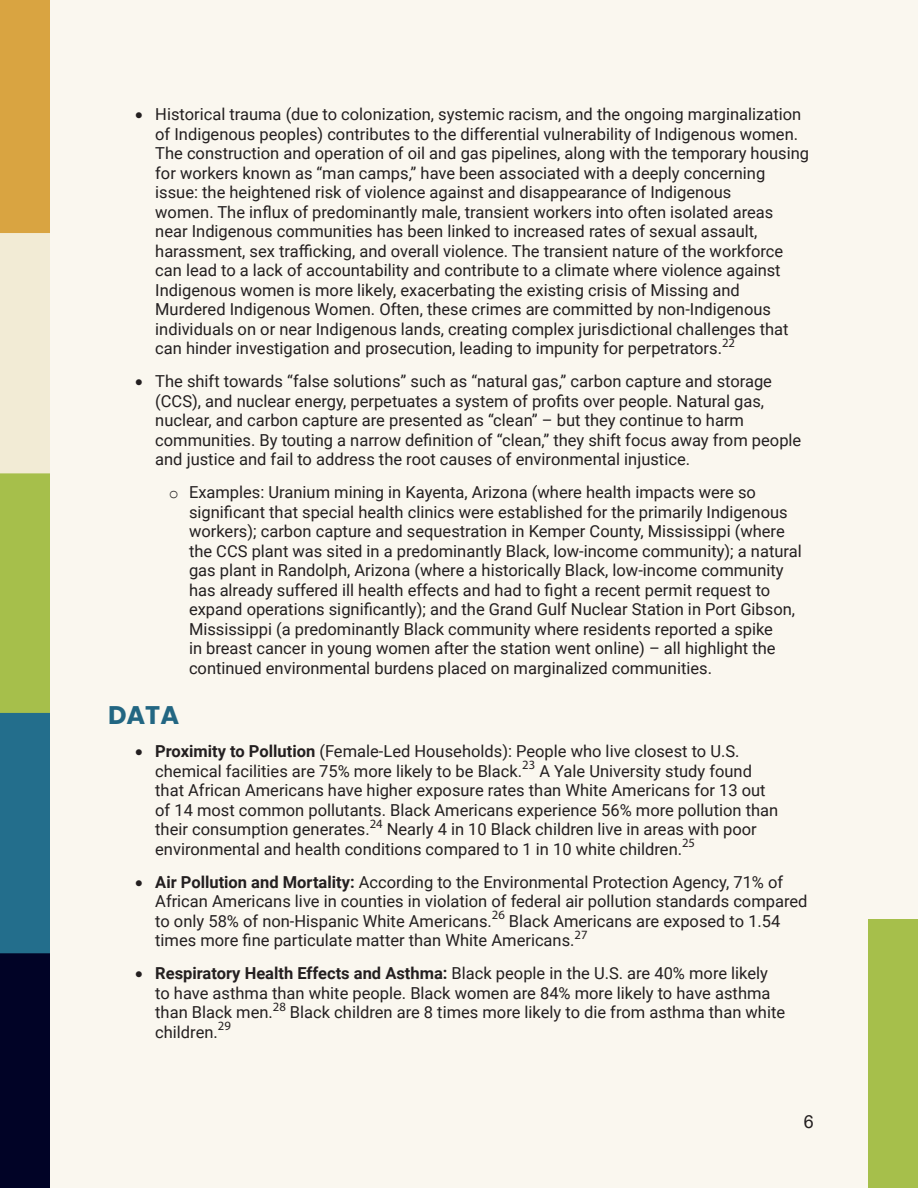
<style>
.page{position:relative;width:918px;height:1188px;background:#faf7ef}
.page>*{position:absolute;margin:0;border:0;box-sizing:border-box;transform-origin:0 0}
.Heading_2{font:700 25.5px "Poppins";color:#226682}
.t1{font:18px "Arial";color:#231f20}
.t2{font:16.5px/19.5px "Roboto";color:#231f20}
.s1{font-family:"Courier New"}
.s2{font-weight:700}
</style>
<div class="page">
<img style="left:0;top:0;width:50px;height:1188px">
<div style="left:868px;top:919px;width:50px;height:269px;background:#a6bf4b"></div>
<p class="t2" style="left:155px;top:104px;width:655px;text-indent:-20px">• Historical trauma (due to colonization, systemic racism, and the ongoing marginalization of Indigenous peoples) contributes to the differential vulnerability of Indigenous women.<br>The construction and operation of oil and gas pipelines, along with the temporary housing for workers known as “man camps,” have been associated with a deeply concerning issue: the heightened risk of violence against and disappearance of Indigenous<br>women. The influx of predominantly male, transient workers into often isolated areas near Indigenous communities has been linked to increased rates of sexual assault, harassment, sex trafficking, and overall violence. The transient nature of the workforce can lead to a lack of accountability and contribute to a climate where violence against Indigenous women is more likely, exacerbating the existing crisis of Missing and Murdered Indigenous Women. Often, these crimes are committed by non-Indigenous individuals on or near Indigenous lands, creating complex jurisdictional challenges that can hinder investigation and prosecution, leading to impunity for perpetrators.<sup>22</sup></p>
<p class="t2" style="left:155px;top:371px;width:648px;text-indent:-20px">• The shift towards “false solutions” such as “natural gas,” carbon capture and storage (CCS), and nuclear energy, perpetuates a system of profits over people. Natural gas, nuclear, and carbon capture are presented as “clean” – but they continue to harm communities. By touting a narrow definition of “clean,” they shift focus away from people and justice and fail to address the root causes of environmental injustice.</p>
<p class="t2" style="left:189px;top:482px;width:614px;text-indent:-20px"><span class="s1">o</span> Examples: Uranium mining in Kayenta, Arizona (where health impacts were so significant that special health clinics were established for the primarily Indigenous workers); carbon capture and sequestration in Kemper County, Mississippi (where the CCS plant was sited in a predominantly Black, low-income community); a natural gas plant in Randolph, Arizona (where a historically Black, low-income community has already suffered ill health effects and had to fight a recent permit request to expand operations significantly); and the Grand Gulf Nuclear Station in Port Gibson, Mississippi (a predominantly Black community where residents reported a spike<br>in breast cancer in young women after the station went online) – all highlight the continued environmental burdens placed on marginalized communities.</p>
<p class="Heading_2" style="left:108px;top:700px;width:73px">DATA</p>
<p class="t2" style="left:155px;top:741px;width:625px;text-indent:-20px">• <span class="s2">Proximity to Pollution</span> (Female-Led Households): People who live closest to U.S. chemical facilities are 75% more likely to be Black.<sup>23</sup> A Yale University study found that African Americans have higher exposure rates than White Americans for 13 out of 14 most common pollutants. Black Americans experience 56% more pollution than their consumption generates.<sup>24</sup> Nearly 4 in 10 Black children live in areas with poor environmental and health conditions compared to 1 in 10 white children.<sup>25</sup></p>
<p class="t2" style="left:155px;top:871px;width:654px;text-indent:-20px">• <span class="s2">Air Pollution and Mortality:</span> According to the Environmental Protection Agency, 71% of African Americans live in counties in violation of federal air pollution standards compared to only 58% of non-Hispanic White Americans.<sup>26</sup> Black Americans are exposed to 1.54 times more fine particulate matter than White Americans.<sup>27</sup></p>
<p class="t2" style="left:155px;top:963px;width:631px;text-indent:-20px">• <span class="s2">Respiratory Health Effects and Asthma:</span> Black people in the U.S. are 40% more likely to have asthma than white people. Black women are 84% more likely to have asthma than Black men.<sup>28</sup> Black children are 8 times more likely to die from asthma than white children.<sup>29</sup></p>
<p class="t1" style="left:804px;top:1109px;width:12px">6</p>
</div>
